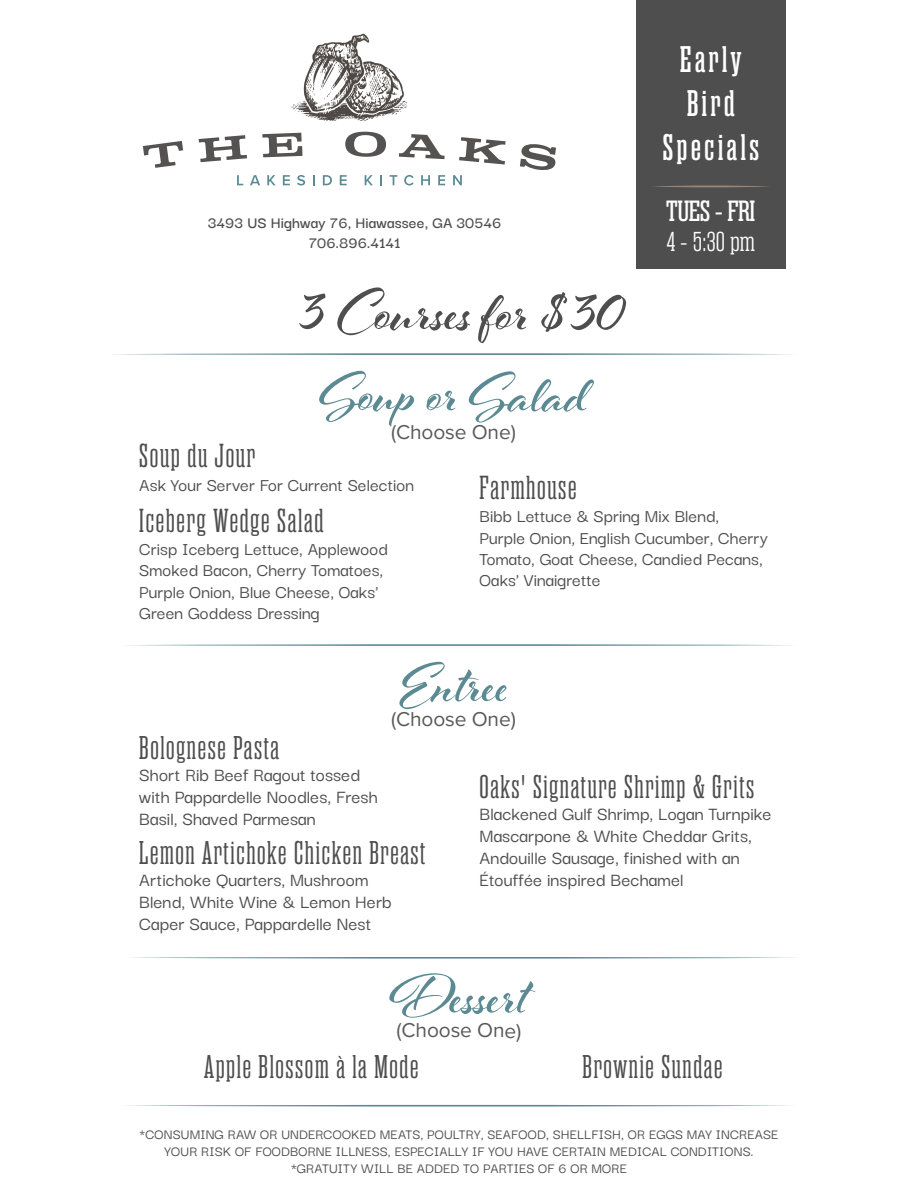
<style>
.page{position:relative;width:918px;height:1188px;background:#fff}
.page>*{position:absolute;margin:0;border:0;box-sizing:border-box;transform-origin:0 0}
.t1{font:700 63.3px "Al Fresco";letter-spacing:-.005em;color:#4e4e4e}
.t2{font:700 59.85px "Al Fresco";letter-spacing:-.005em;color:#5c8a93}
.t3{font:600 36.9px/44.4px "Rama Slab M";letter-spacing:.1em;color:#fff;text-align:center}
.t4{font:33.3px "Rama Slab M";letter-spacing:.05em;color:#4e4e4e}
.t5{font:32.85px "Rama Slab M";letter-spacing:.05em;color:#4e4e4e}
.t6{font:29.25px "Rama Slab E";letter-spacing:-.015em;color:#fff}
.t7{font:300 27.3px "Rama Slab E";color:#fff}
.t8{font:20.85px "Proxima Nova";letter-spacing:-.01em;color:#595959}
.t9{font:500 19.95px/22px "Darker Grotesque";letter-spacing:.005em;color:#4e4e4e}
.t10{font:500 19.35px/21.5px "Darker Grotesque";letter-spacing:.005em;color:#4e4e4e}
.t11{font:600 16.95px/20.1px "Darker Grotesque";letter-spacing:.01em;color:#4e4e4e;text-align:center}
.t12{font:500 15.15px/17px "Darker Grotesque";letter-spacing:.01em;color:#4e4e4e;text-align:center}
</style>
<div class="page">
<div style="left:636px;top:0;width:149px;height:269px;background:#4e4e4e"></div>
<svg style="left:653px;top:185px;width:116px;height:3px"></svg>
<svg style="left:237px;top:175px;width:6px;height:10px"></svg>
<svg style="left:250px;top:175px;width:10px;height:10px"></svg>
<svg style="left:267px;top:175px;width:9px;height:10px"></svg>
<svg style="left:283px;top:175px;width:7px;height:10px"></svg>
<svg style="left:297px;top:175px;width:8px;height:10px"></svg>
<svg style="left:313px;top:175px;width:2px;height:10px"></svg>
<svg style="left:323px;top:175px;width:9px;height:10px"></svg>
<svg style="left:340px;top:175px;width:7px;height:10px"></svg>
<svg style="left:365px;top:175px;width:8px;height:10px"></svg>
<svg style="left:380px;top:175px;width:2px;height:10px"></svg>
<svg style="left:390px;top:175px;width:7px;height:10px"></svg>
<svg style="left:404px;top:175px;width:10px;height:10px"></svg>
<svg style="left:421px;top:175px;width:9px;height:10px"></svg>
<svg style="left:438px;top:175px;width:7px;height:10px"></svg>
<svg style="left:453px;top:175px;width:9px;height:10px"></svg>
<svg style="left:291px;top:33px;width:117px;height:88px"></svg>
<svg style="left:143px;top:141px;width:40px;height:27px"></svg>
<svg style="left:199px;top:135px;width:48px;height:27px"></svg>
<svg style="left:262px;top:133px;width:41px;height:24px"></svg>
<svg style="left:345px;top:131px;width:41px;height:26px"></svg>
<svg style="left:399px;top:134px;width:46px;height:25px"></svg>
<svg style="left:459px;top:137px;width:47px;height:28px"></svg>
<svg style="left:520px;top:144px;width:36px;height:26px"></svg>
<svg style="left:114px;top:353px;width:677px;height:2px"></svg>
<svg style="left:127px;top:644px;width:664px;height:2px"></svg>
<svg style="left:131px;top:957px;width:664px;height:2px"></svg>
<svg style="left:127px;top:1105px;width:664px;height:2px"></svg>
<p class="t11" style="left:208px;top:212px;width:295px">3493 US Highway 76, Hiawassee, GA 30546<br>706.896.4141</p>
<h1 class="t1" style="left:298px;top:270px;width:328px">3 Courses for $30</h1>
<h3 class="t3" style="left:663px;top:37px;width:98px">Early<br>Bird<br>Specials</h3>
<h3 class="t6" style="left:666px;top:195px;width:91px">TUES - FRI</h3>
<h3 class="t7" style="left:666px;top:227px;width:90px">4 - 5:30 pm</h3>
<h2 class="t2" style="left:320px;top:354px;width:269px">Soup or Salad</h2>
<p class="t8" style="left:391px;top:416px;width:126px">(Choose One)</p>
<h3 class="t4" style="left:139px;top:439px;width:117px">Soup du Jour</h3>
<p class="t10" style="left:139px;top:474px;width:276px">Ask Your Server For Current Selection</p>
<h3 class="t4" style="left:480px;top:471px;width:99px">Farmhouse</h3>
<p class="t10" style="left:480px;top:505px;width:290px">Bibb Lettuce &amp; Spring Mix Blend,<br>Purple Onion, English Cucumber, Cherry<br>Tomato, Goat Cheese, Candied Pecans,<br>Oaks' Vinaigrette</p>
<h3 class="t4" style="left:139px;top:504px;width:186px">Iceberg Wedge Salad</h3>
<p class="t10" style="left:139px;top:538px;width:250px">Crisp Iceberg Lettuce, Applewood<br>Smoked Bacon, Cherry Tomatoes,<br>Purple Onion, Blue Cheese, Oaks'<br>Green Goddess Dressing</p>
<h2 class="t2" style="left:400px;top:645px;width:111px">Entree</h2>
<p class="t8" style="left:391px;top:703px;width:126px">(Choose One)</p>
<h3 class="t5" style="left:139px;top:731px;width:141px">Bolognese Pasta</h3>
<p class="t9" style="left:139px;top:763px;width:240px">Short Rib Beef Ragout tossed with Pappardelle Noodles, Fresh<br>Basil, Shaved Parmesan</p>
<h3 class="t5" style="left:480px;top:770px;width:276px">Oaks' Signature Shrimp &amp; Grits</h3>
<p class="t9" style="left:480px;top:802px;width:293px">Blackened Gulf Shrimp, Logan Turnpike Mascarpone &amp; White Cheddar Grits, Andouille Sausage, finished with an Étouffée inspired Bechamel</p>
<h3 class="t5" style="left:139px;top:837px;width:288px">Lemon Artichoke Chicken Breast</h3>
<p class="t9" style="left:139px;top:869px;width:254px">Artichoke Quarters, Mushroom<br>Blend, White Wine &amp; Lemon Herb<br>Caper Sauce, Pappardelle Nest</p>
<h2 class="t2" style="left:390px;top:957px;width:140px">Dessert</h2>
<p class="t8" style="left:397px;top:1015px;width:126px">(Choose One)</p>
<h3 class="t5" style="left:204px;top:1050px;width:216px">Apple Blossom à la Mode</h3>
<h3 class="t5" style="left:583px;top:1050px;width:141px">Brownie Sundae</h3>
<p class="t12" style="left:140px;top:1125px;width:640px">*CONSUMING RAW OR UNDERCOOKED MEATS, POULTRY, SEAFOOD, SHELLFISH, OR EGGS MAY INCREASE<br>YOUR RISK OF FOODBORNE ILLNESS, ESPECIALLY IF YOU HAVE CERTAIN MEDICAL CONDITIONS. *GRATUITY WILL BE ADDED TO PARTIES OF 6 OR MORE</p>
</div>
